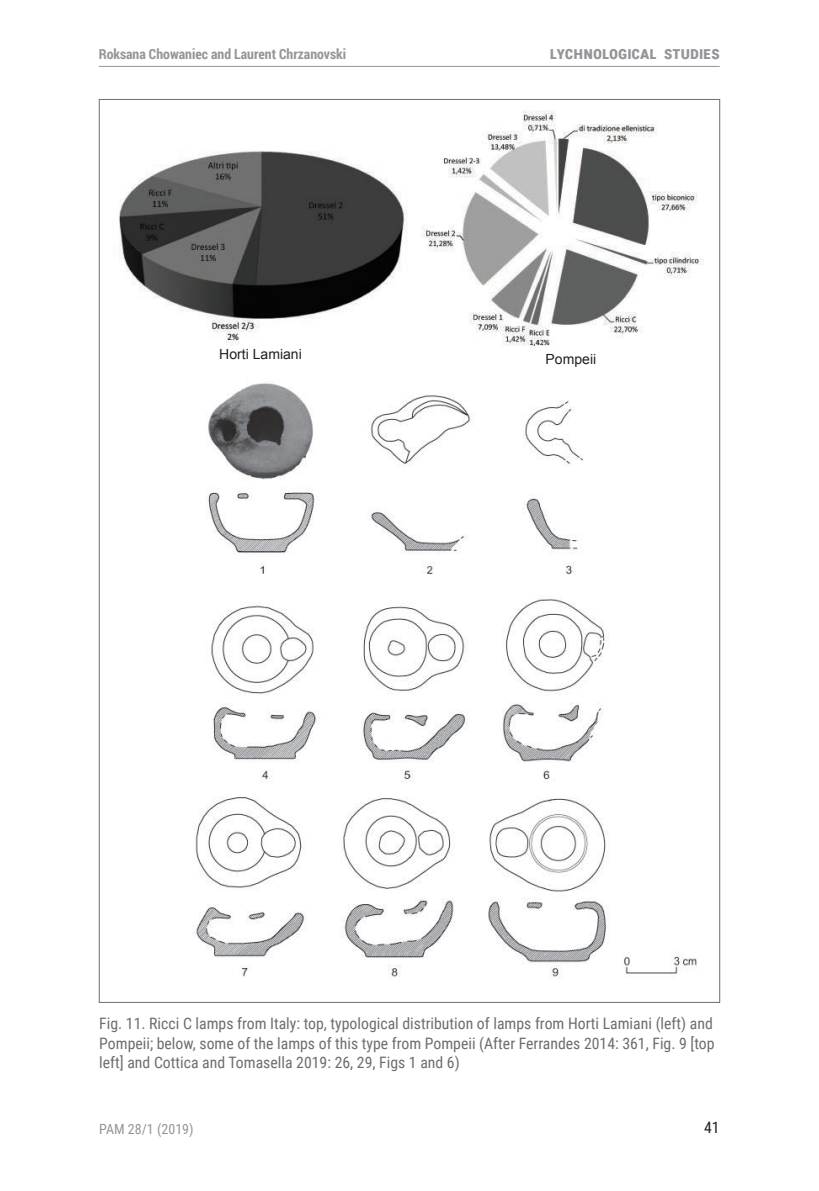
<style>
.page{position:relative;width:819px;height:1191px;background:#fff}
.page>*{position:absolute;margin:0;border:0;box-sizing:border-box;transform-origin:0 0}
.t1{font:700 17.5px "Roboto Condensed";color:#939598}
.t2{font:15.75px/19.2px "Roboto Condensed";color:#6c6d70;text-align:justify}
.t3{font:15.75px "Roboto Condensed";color:#231f20}
.t4{font:700 14px "Roboto Condensed";color:#939598}
.t5{font:14px "Arial";color:#231f20}
.t6{font:14px "Roboto Condensed";color:#939598}
</style>
<div class="page">
<hr style="left:99px;top:66px;width:620px;height:1px;background:#939598">
<img style="left:118px;top:110px;width:586px;height:868px">
<p class="t4" style="left:99px;top:44px;width:249px">Roksana Chowaniec and Laurent Chrzanovski</p>
<p class="t1" style="left:549px;top:40px;width:171px">lychnological studies</p>
<p class="t5" style="left:219px;top:344px;width:84px">Horti Lamiani</p>
<p class="t5" style="left:545px;top:349px;width:52px">Pompeii</p>
<p class="t2" style="left:99px;top:1013px;width:617px">Fig. 11. Ricci C lamps from Italy: top, typological distribution of lamps from Horti Lamiani (left) and Pompeii; below, some of the lamps of this type from Pompeii (After Ferrandes 2014: 361, Fig. 9 [top left] and Cottica and Tomasella 2019: 26, 29, Figs 1 and 6)</p>
<p class="t6" style="left:99px;top:1119px;width:96px">PAM 28/1 (2019)</p>
<p class="t3" style="left:704px;top:1116px;width:17px">41</p>
</div>
